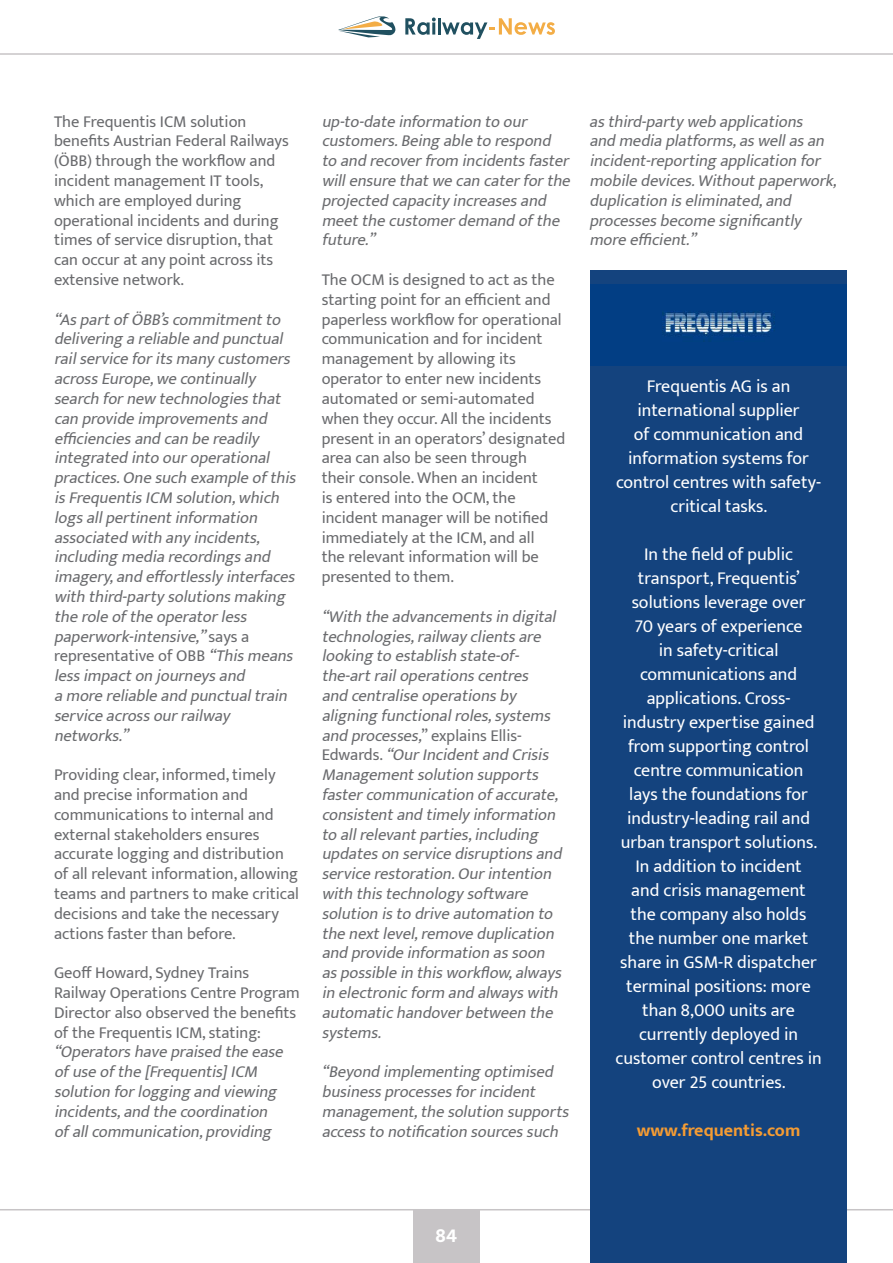
<style>
.page{position:relative;width:893px;height:1263px;background:#fff}
.page>*{position:absolute;margin:0;border:0;box-sizing:border-box;transform-origin:0 0}
.t1{font:700 21px "Mukta Mahee";color:#fff}
.t2{font:18px/24px "Mukta";color:#fff;text-align:center}
.t3{font:700 18px "Mukta";color:#f59c33}
.t4{font:italic 16.5px/19.8px "Mukta";color:#6a6b6e}
.t5{font:16.5px/19.8px "Mukta";color:#6a6b6e}
.s1{font-style:normal}
</style>
<div class="page">
<div style="left:413px;top:1210px;width:67px;height:53px;background:#c7c4c6"></div>
<hr style="left:0;top:1209px;width:893px;height:1px;background:#c7c4c6">
<hr style="left:0;top:53px;width:893px;height:2px;background:#c7c4c6">
<div style="left:590px;top:270px;width:256px;height:993px;background:#14437e"></div>
<img style="left:590px;top:285px;width:257px;height:81px">
<svg style="left:338px;top:16px;width:58px;height:21px"></svg>
<svg style="left:405px;top:18px;width:31px;height:17px"></svg>
<hr style="left:438px;top:18px;width:3px;height:17px;background:#205060">
<svg style="left:442px;top:18px;width:113px;height:21px"></svg>
<p class="t5" style="left:54px;top:111px;width:236px">The Frequentis ICM solution benefits Austrian Federal Railways (ÖBB) through the workflow and incident management IT tools, which are employed during operational incidents and during times of service disruption, that can occur at any point across its extensive network.</p>
<p class="t4" style="left:54px;top:309px;width:248px">“AspartofÖBB’scommitmentto delivering areliableandpunctual railserviceforitsmanycustomers acrossEurope,wecontinually search fornew technologiesthat canprovideimprovementsand efficienciesandcanbereadily integratedinto ouroperational practices.Onesuch exampleofthis isFrequentisICM solution,which logsallpertinentinformation associatedwith anyincidents, including mediarecordingsand imagery,andeffortlesslyinterfaces with third-partysolutionsmaking theroleoftheoperatorless paperwork-intensive,”<span class="s1">s a y s a representative of OBB</span> “Thismeans lessimpactonjourneysand amorereliableandpunctualtrain serviceacrossourrailway networks.”</p>
<p class="t5" style="left:54px;top:764px;width:246px">Providing clear, informed, timely and precise information and communications to internal and external stakeholders ensures accurate logging and distribution of all relevant information, allowing teams and partners to make critical decisions and take the necessary actions faster than before.</p>
<p class="t5" style="left:54px;top:962px;width:247px">Geoff Howard, Sydney Trains Railway Operations Centre Program Director also observed the benefits of the Frequentis ICM, stating:</p>
<p class="t4" style="left:54px;top:1042px;width:235px">“Operatorshavepraisedtheease ofuseofthe[Frequentis]ICM solutionforlogging andviewing incidents,andthecoordination ofallcommunication,providing</p>
<p class="t4" style="left:322px;top:111px;width:254px">up-to-dateinformationto our customers.Being ableto respond to andrecoverfrom incidentsfaster willensurethatwecancaterforthe projectedcapacityincreasesand meetthecustomerdemandofthe future.”</p>
<p class="t5" style="left:322px;top:269px;width:245px">The OCM is designed to act as the starting point for an efficient and paperless workflow for operational communication and for incident management by allowing its operator to enter new incidents automated or semi-automated when they occur. All the incidents present in an operators’ designated area can also be seen through<br>their console. When an incident<br>is entered into the OCM, the incident manager will be notified immediately at the ICM, and all<br>the relevant information will be presented to them.</p>
<p class="t4" style="left:322px;top:606px;width:246px">“With theadvancementsindigital technologies,railwayclientsare looking to establish state-of&shy;the-artrailoperationscentres andcentraliseoperationsby aligning functionalroles,systems andprocesses,<span class="s1">” explains Ellis-<br>E d wa rd s .</span> “OurIncidentandCrisis<br>Managementsolutionsupports fastercommunicationofaccurate, consistentandtimelyinformation to allrelevantparties,including updatesonservicedisruptionsand servicerestoration.Ourintention with thistechnologysoftware solutionisto driveautomationto thenextlevel,removeduplication andprovideinformationassoon aspossibleinthisworkflow,always inelectronicform andalwayswith automatichandoverbetweenthe systems.</p>
<p class="t4" style="left:322px;top:1061px;width:253px">“Beyondimplementing optimised businessprocessesforincident management,thesolutionsupports accessto notificationsourcessuch</p>
<p class="t4" style="left:589px;top:111px;width:253px">asthird-partyweb applications andmediaplatforms,aswellasan incident-reporting applicationfor mobiledevices.Withoutpaperwork, duplicationiseliminated,and processesbecomesignificantly moreefficient.”</p>
<p class="t2" style="left:616px;top:374px;width:207px">Frequentis AG is an international supplier<br>of communication and information systems for control centres with safety&shy;critical tasks.</p>
<p class="t2" style="left:615px;top:542px;width:208px">In the field of public transport, Frequentis’ solutions leverage over<br>70 years of experience<br>in safety-critical communications and applications. Cross&shy;industry expertise gained from supporting control centre communication<br>lays the foundations for industry-leading rail and urban transport solutions.<br>In addition to incident<br>and crisis management<br>the company also holds<br>the number one market share in GSM-R dispatcher terminal positions: more than 8,000 units are currently deployed in customer control centres in over 25 countries.</p>
<p class="t3" style="left:637px;top:1119px;width:165px">www.frequentis.com</p>
<p class="t1" style="left:436px;top:1222px;width:23px">84</p>
</div>
